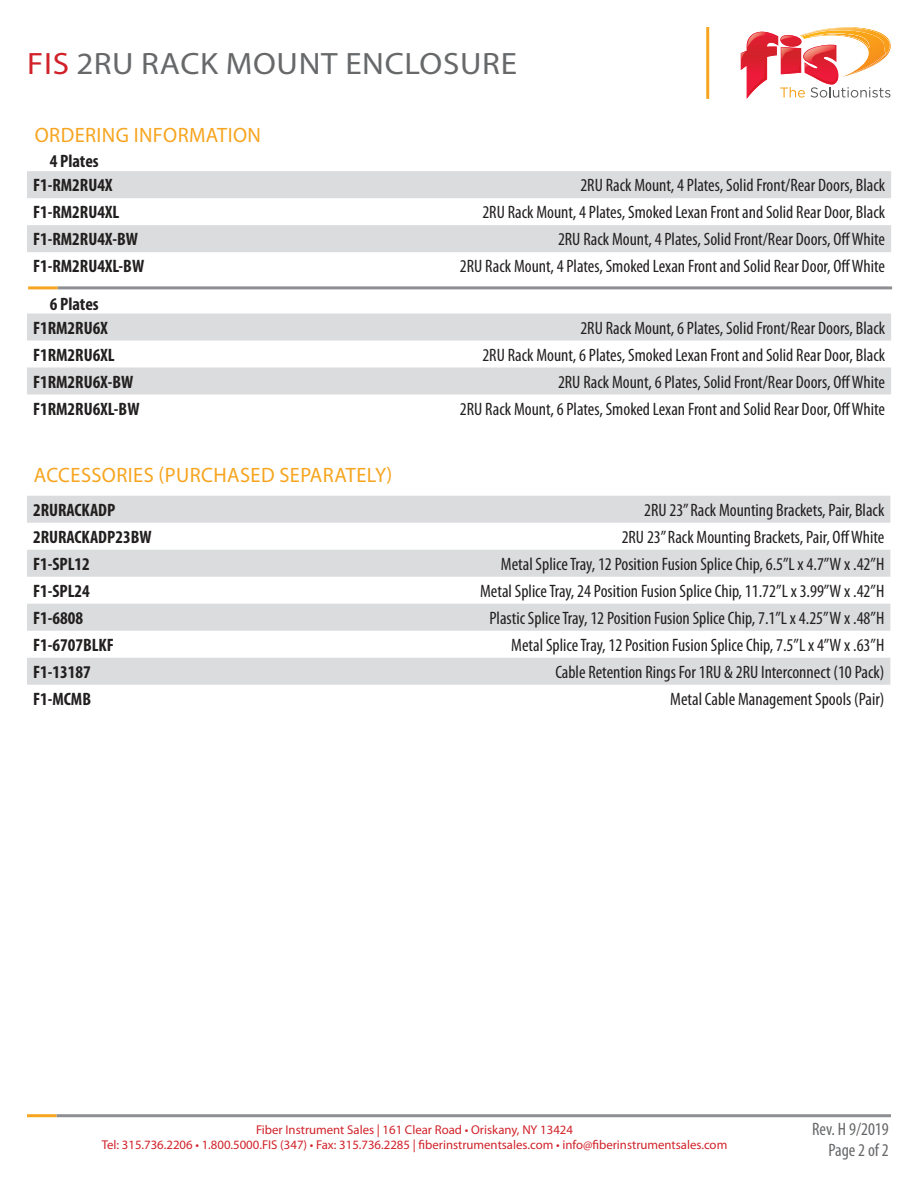
<style>
.page{position:relative;width:918px;height:1188px;background:#fff}
.page>*{position:absolute;margin:0;border:0;box-sizing:border-box;transform-origin:0 0}
.t1{font:31.05px "Myriad Pro";letter-spacing:.02em;color:#66686a;scale:1.07 1}
.t2{font:20.85px "Myriad Pro";letter-spacing:.02em;color:#f7a520}
.t3{font:condensed 18px "Myriad Pro";color:#221f1f}
.t4{font:700 condensed 18px "Myriad Pro";color:#221f1f}
.t5{font:condensed 18px/21.6px "Myriad Pro";color:#66686a;text-align:right}
.t6{font:12.75px/15.5px "Myriad Pro";color:#d12229;text-align:center}
.s1{color:#d12229}
</style>
<div class="page">
<svg style="left:741px;top:27px;width:149px;height:72px"></svg>
<hr style="left:706px;top:27px;width:3px;height:72px;background:#f7a520">
<hr style="left:56px;top:1114px;width:835px;height:3px;background:#8d8f92">
<hr style="left:27px;top:1114px;width:29px;height:3px;background:#f7a520">
<svg style="left:27px;top:171px;width:864px;height:81px;fill:#dbdcde"></svg>
<svg style="left:27px;top:314px;width:864px;height:80px;fill:#dbdcde"></svg>
<svg style="left:27px;top:496px;width:863px;height:189px;fill:#dbdcde"></svg>
<hr style="left:58px;top:286px;width:834px;height:3px;background:#8d8f92">
<hr style="left:28px;top:286px;width:30px;height:3px;background:#f7a520">
<h1 class="t1" style="left:27px;top:45px;width:459px"><span class="s1">FIS</span> 2RU RACK MOUNT ENCLOSURE</h1>
<p class="t2" style="left:35px;top:122px;width:228px">ORDERING INFORMATION</p>
<p class="t4" style="left:50px;top:154px;width:51px">4 Plates</p>
<p class="t4" style="left:33px;top:179px;width:81px">F1-RM2RU4X</p>
<p class="t3" style="left:580px;top:175px;width:306px">2RU Rack Mount, 4 Plates, Solid Front/Rear Doors, Black</p>
<p class="t4" style="left:33px;top:206px;width:88px">F1-RM2RU4XL</p>
<p class="t3" style="left:482px;top:202px;width:404px">2RU Rack Mount, 4 Plates, Smoked Lexan Front and Solid Rear Door, Black</p>
<p class="t4" style="left:33px;top:233px;width:106px">F1-RM2RU4X-BW</p>
<p class="t3" style="left:558px;top:229px;width:329px">2RU Rack Mount, 4 Plates, Solid Front/Rear Doors, O昀昀 White</p>
<p class="t4" style="left:33px;top:260px;width:113px">F1-RM2RU4XL-BW</p>
<p class="t3" style="left:460px;top:256px;width:427px">2RU Rack Mount, 4 Plates, Smoked Lexan Front and Solid Rear Door, O昀昀 White</p>
<p class="t4" style="left:50px;top:298px;width:51px">6 Plates</p>
<p class="t4" style="left:33px;top:321px;width:76px">F1RM2RU6X</p>
<p class="t3" style="left:580px;top:317px;width:306px">2RU Rack Mount, 6 Plates, Solid Front/Rear Doors, Black</p>
<p class="t4" style="left:33px;top:348px;width:83px">F1RM2RU6XL</p>
<p class="t3" style="left:482px;top:344px;width:404px">2RU Rack Mount, 6 Plates, Smoked Lexan Front and Solid Rear Door, Black</p>
<p class="t4" style="left:33px;top:375px;width:102px">F1RM2RU6X-BW</p>
<p class="t3" style="left:558px;top:371px;width:329px">2RU Rack Mount, 6 Plates, Solid Front/Rear Doors, O昀昀 White</p>
<p class="t4" style="left:33px;top:402px;width:108px">F1RM2RU6XL-BW</p>
<p class="t3" style="left:460px;top:398px;width:427px">2RU Rack Mount, 6 Plates, Smoked Lexan Front and Solid Rear Door, O昀昀 White</p>
<p class="t2" style="left:34px;top:462px;width:360px">ACCESSORIES (PURCHASED SEPARATELY)</p>
<p class="t4" style="left:33px;top:503px;width:84px">2RURACKADP</p>
<p class="t3" style="left:644px;top:499px;width:242px">2RU 23” Rack Mounting Brackets, Pair, Black</p>
<p class="t4" style="left:33px;top:530px;width:120px">2RURACKADP23BW</p>
<p class="t3" style="left:622px;top:526px;width:264px">2RU 23” Rack Mounting Brackets, Pair, O昀昀 White</p>
<p class="t4" style="left:33px;top:557px;width:58px">F1-SPL12</p>
<p class="t3" style="left:501px;top:553px;width:385px">Metal Splice Tray, 12 Position Fusion Splice Chip, 6.5”L x 4.7”W x .42”H</p>
<p class="t4" style="left:33px;top:584px;width:58px">F1-SPL24</p>
<p class="t3" style="left:480px;top:580px;width:406px">Metal Splice Tray, 24 Position Fusion Splice Chip, 11.72”L x 3.99”W x .42”H</p>
<p class="t4" style="left:33px;top:611px;width:52px">F1-6808</p>
<p class="t3" style="left:489px;top:607px;width:396px">Plastic Splice Tray, 12 Position Fusion Splice Chip, 7.1”L x 4.25” W x .48”H</p>
<p class="t4" style="left:33px;top:638px;width:82px">F1-6707BLKF</p>
<p class="t3" style="left:511px;top:634px;width:375px">Metal Splice Tray, 12 Position Fusion Splice Chip, 7.5”L x 4”W x .63”H</p>
<p class="t4" style="left:33px;top:665px;width:59px">F1-13187</p>
<p class="t3" style="left:555px;top:661px;width:331px">Cable Retention Rings For 1RU &amp; 2RU Interconnect (10 Pack)</p>
<p class="t4" style="left:33px;top:692px;width:60px">F1-MCMB</p>
<p class="t3" style="left:670px;top:688px;width:216px">Metal Cable Management Spools (Pair)</p>
<p class="t6" style="left:102px;top:1122px;width:627px">Fiber Instrument Sales | 161 Clear Road • Oriskany, NY 13424<br>Tel: 315.736.2206 • 1.800.5000.FIS (347) • Fax: 315.736.2285 | 昀椀berinstrumentsales.com • info@昀椀berinstrumentsales.com</p>
<p class="t5" style="left:812px;top:1119px;width:78px">Rev. H 9/2019<br>Page 2 of 2</p>
</div>
